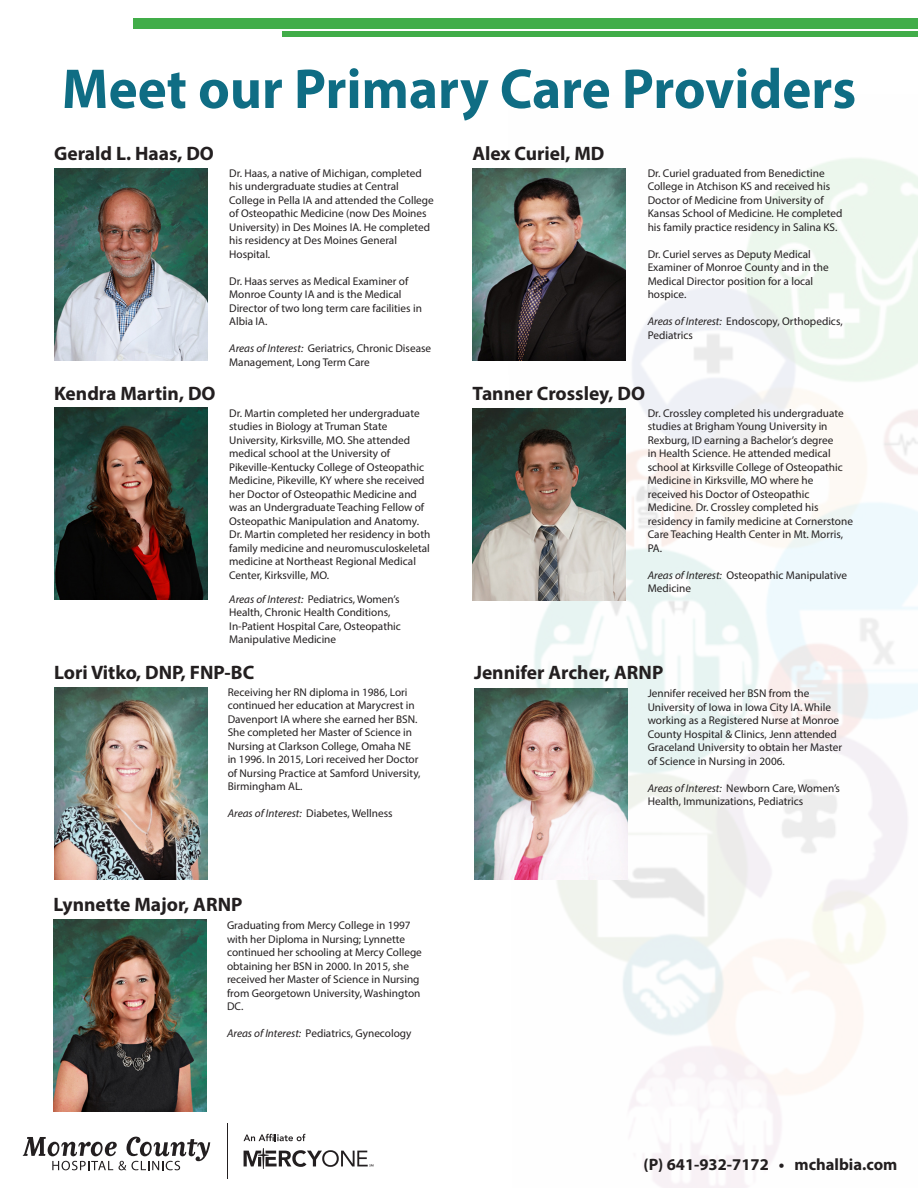
<style>
.page{position:relative;width:918px;height:1188px;background:#fff}
.page>*{position:absolute;margin:0;border:0;box-sizing:border-box;transform-origin:0 0}
.t1{font:700 56.7px "Myriad Pro";color:#0f6d84}
.t2{font:700 19.5px "Myriad Pro";color:#231f20}
.t3{font:700 16.5px "Myriad Pro";color:#231f20}
.t4{font:11.25px/13.5px "Myriad Pro";color:#231f20}
.s1{font-style:italic}
</style>
<div class="page">
<img style="left:508px;top:158px;width:410px;height:1030px">
<hr style="left:227px;top:1124px;width:1px;height:55px;background:#231f20">
<svg style="left:244px;top:1148px;width:129px;height:21px"></svg>
<svg style="left:244px;top:1134px;width:61px;height:7px"></svg>
<svg style="left:23px;top:1137px;width:187px;height:33px"></svg>
<div style="left:134px;top:18px;width:784px;height:11px;background:#41ad49"></div>
<div style="left:283px;top:32px;width:635px;height:5px;background:#41ad49"></div>
<img style="left:54px;top:169px;width:153px;height:191px">
<img style="left:473px;top:168px;width:153px;height:192px">
<img style="left:54px;top:408px;width:153px;height:191px">
<img style="left:54px;top:687px;width:153px;height:192px">
<img style="left:474px;top:688px;width:153px;height:192px">
<img style="left:53px;top:920px;width:154px;height:191px">
<img style="left:473px;top:409px;width:153px;height:191px">
<p class="t1" style="left:62px;top:52px;width:796px">Meet our Primary Care Providers</p>
<p class="t2" style="left:54px;top:141px;width:161px">Gerald L. Haas, DO</p>
<p class="t2" style="left:472px;top:141px;width:134px">Alex Curiel, MD</p>
<p class="t4" style="left:229px;top:166px;width:206px">Dr. Haas, a native of Michigan, completed his undergraduate studies at Central College in Pella IA and attended the College of Osteopathic Medicine (now Des Moines University) in Des Moines IA. He completed his residency at Des Moines General Hospital.</p>
<p class="t4" style="left:229px;top:274px;width:194px">Dr. Haas serves as Medical Examiner of<br>Monroe County IA and is the Medical<br>Director of two long term care facilities in<br>Albia IA.</p>
<p class="t4" style="left:229px;top:342px;width:204px"><span class="s1">Areas of Interest:</span> Geriatrics, Chronic Disease<br>Management, Long Term Care</p>
<p class="t4" style="left:648px;top:166px;width:196px">Dr. Curiel graduated from Benedictine College in Atchison KS and received his Doctor of Medicine from University of Kansas School of Medicine. He completed his family practice residency in Salina KS.</p>
<p class="t4" style="left:648px;top:247px;width:183px">Dr. Curiel serves as Deputy Medical<br>Examiner of Monroe County and in the<br>Medical Director position for a local hospice.</p>
<p class="t4" style="left:648px;top:315px;width:196px"><span class="s1">Areas of Interest:</span> Endoscopy, Orthopedics,<br>Pediatrics</p>
<p class="t2" style="left:54px;top:381px;width:163px">Kendra Martin, DO</p>
<p class="t4" style="left:229px;top:406px;width:203px">Dr. Martin completed her undergraduate studies in Biology at Truman State University, Kirksville, MO. She attended medical school at the University of Pikeville-Kentucky College of Osteopathic Medicine, Pikeville, KY where she received her Doctor of Osteopathic Medicine and was an Undergraduate Teaching Fellow of Osteopathic Manipulation and Anatomy.<br>Dr. Martin completed her residency in both family medicine and neuromusculoskeletal medicine at Northeast Regional Medical Center, Kirksville, MO.</p>
<p class="t4" style="left:229px;top:592px;width:173px"><span class="s1">Areas of Interest:</span> Pediatrics, Women’s Health, Chronic Health Conditions, In-Patient Hospital Care, Osteopathic Manipulative Medicine</p>
<p class="t2" style="left:54px;top:660px;width:202px">Lori Vitko, DNP, FNP-BC</p>
<p class="t4" style="left:228px;top:685px;width:194px">Receiving her RN diploma in 1986, Lori continued her education at Marycrest in Davenport IA where she earned her BSN.<br>She completed her Master of Science in Nursing at Clarkson College, Omaha NE in 1996. In 2015, Lori received her Doctor of Nursing Practice at Samford University, Birmingham AL.</p>
<p class="t4" style="left:228px;top:807px;width:167px"><span class="s1">Areas of Interest:</span> Diabetes, Wellness</p>
<p class="t2" style="left:53px;top:891px;width:191px">Lynnette Major, ARNP</p>
<p class="t4" style="left:227px;top:918px;width:196px">Graduating from Mercy College in 1997 with her Diploma in Nursing; Lynnette continued her schooling at Mercy College obtaining her BSN in 2000. In 2015, she received her Master of Science in Nursing from Georgetown University, Washington DC.</p>
<p class="t4" style="left:227px;top:1026px;width:186px"><span class="s1">Areas of Interest:</span> Pediatrics, Gynecology</p>
<p class="t2" style="left:473px;top:381px;width:174px">Tanner Crossley, DO</p>
<p class="t4" style="left:648px;top:406px;width:207px">Dr. Crossley completed his undergraduate studies at Brigham Young University in Rexburg, ID earning a Bachelor’s degree<br>in Health Science. He attended medical school at Kirksville College of Osteopathic Medicine in Kirksville, MO where he received his Doctor of Osteopathic Medicine. Dr. Crossley completed his residency in family medicine at Cornerstone Care Teaching Health Center in Mt. Morris, PA.</p>
<p class="t4" style="left:648px;top:568px;width:201px"><span class="s1">Areas of Interest:</span> Osteopathic Manipulative<br>Medicine</p>
<p class="t2" style="left:474px;top:660px;width:191px">Jennifer Archer, ARNP</p>
<p class="t4" style="left:648px;top:687px;width:196px">Jennifer received her BSN from the University of Iowa in Iowa City IA. While working as a Registered Nurse at Monroe County Hospital &amp; Clinics, Jenn attended Graceland University to obtain her Master of Science in Nursing in 2006.</p>
<p class="t4" style="left:648px;top:781px;width:194px"><span class="s1">Areas of Interest:</span> Newborn Care, Women’s<br>Health, Immunizations, Pediatrics</p>
<p class="t3" style="left:644px;top:1154px;width:255px">(P) 641-932-7172 • mchalbia.com</p>
</div>
